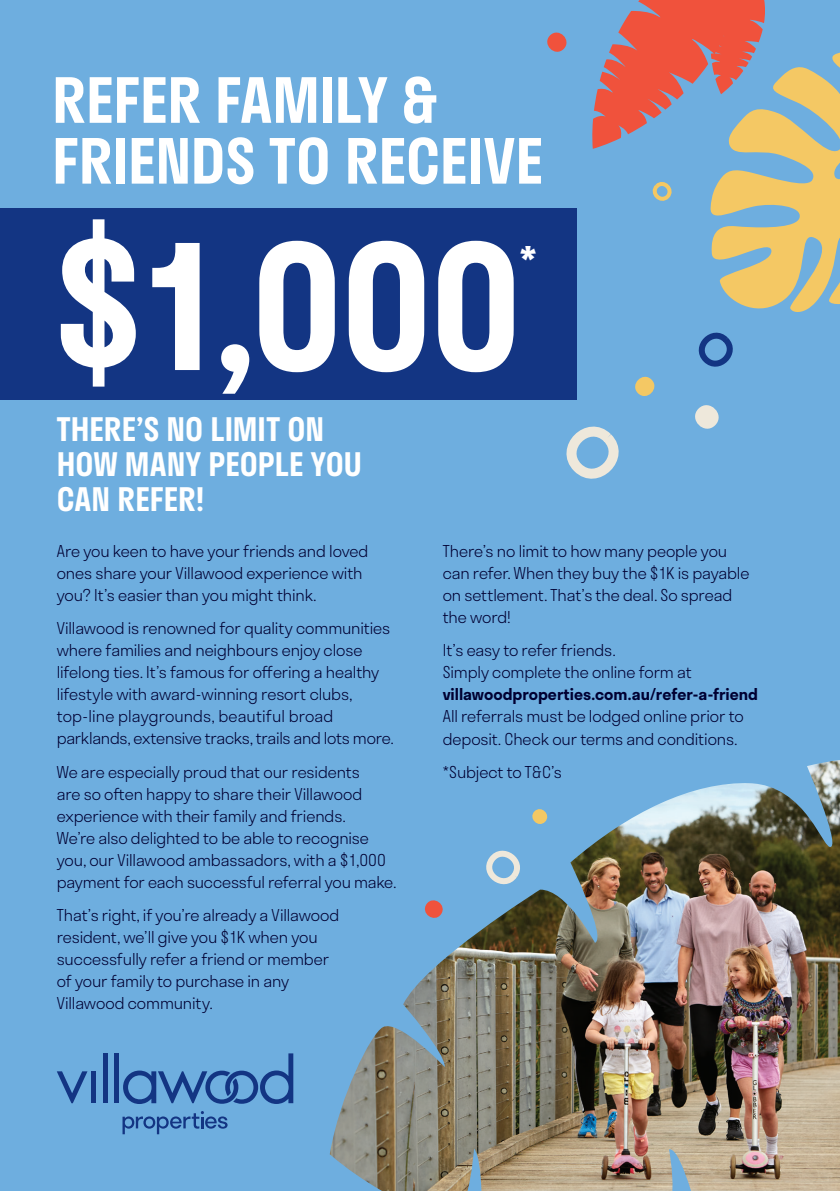
<style>
.page{position:relative;width:840px;height:1191px;background:#fff}
.page>*{position:absolute;margin:0;border:0;box-sizing:border-box;transform-origin:0 0}
.t1{font:600 169.4px "Stratos";color:#fff}
.t2{font:600 60.8px/60.8px "Stratos";letter-spacing:-.005em;color:#fff}
.t3{font:600 46.6px "Stratos";color:#fff}
.t4{font:600 31.6px/35.2px "Stratos";letter-spacing:.005em;color:#fff}
.t5{font:300 16px/22px "Stratos";letter-spacing:-.01em;color:#000032}
.t6{font:600 16px "Stratos";color:#000032}
.s1{font-size:167.2px}
</style>
<div class="page">
<div style="left:0;top:0;width:839px;height:1191px;background:#6eaedf"></div>
<div style="left:0;top:209px;width:576px;height:191px;background:#133583"></div>
<svg style="left:695px;top:405px;width:24px;height:24px"></svg>
<svg style="left:547px;top:32px;width:20px;height:20px"></svg>
<svg style="left:592px;top:0;width:247px;height:312px"></svg>
<svg style="left:635px;top:376px;width:20px;height:20px"></svg>
<svg style="left:698px;top:332px;width:35px;height:35px"></svg>
<svg style="left:566px;top:426px;width:53px;height:53px"></svg>
<img style="left:329px;top:760px;width:510px;height:431px">
<svg style="left:57px;top:1071px;width:30px;height:32px"></svg>
<div style="left:91px;top:1071px;width:5px;height:32px;background:#133583"></div>
<div style="left:103px;top:1053px;width:5px;height:50px;background:#133583"></div>
<div style="left:114px;top:1053px;width:5px;height:50px;background:#133583"></div>
<svg style="left:123px;top:1053px;width:170px;height:51px"></svg>
<svg style="left:122px;top:1111px;width:105px;height:23px"></svg>
<svg style="left:419px;top:894px;width:28px;height:29px"></svg>
<svg style="left:481px;top:836px;width:43px;height:54px"></svg>
<svg style="left:527px;top:804px;width:24px;height:24px"></svg>
<h2 class="t2" style="left:52px;top:68px;width:492px">REFER FAMILY &amp;<br>FRIENDS TO RECEIVE</h2>
<h1 class="t1" style="left:52px;top:172px;width:471px"><span class="s1">$</span>1,000</h1>
<h3 class="t3" style="left:519px;top:227px;width:20px">*</h3>
<h3 class="t4" style="left:57px;top:410px;width:306px">THERE’S NO LIMIT ON<br>HOW MANY PEOPLE YOU<br>CAN REFER!</h3>
<p class="t5" style="left:57px;top:539px;width:313px">Are you keen to have your friends and loved ones share your Villawood experience with you? It’s easier than you might think.</p>
<p class="t5" style="left:57px;top:617px;width:338px">Villawood is renowned for quality communities where families and neighbours enjoy close lifelong ties. It’s famous for offering a healthy lifestyle with award-winning resort clubs, top-line playgrounds, beautiful broad parklands, extensive tracks, trails and lots more.</p>
<p class="t5" style="left:57px;top:760px;width:341px">We are especially proud that our residents<br>are so often happy to share their Villawood experience with their family and friends.<br>We’re also delighted to be able to recognise you, our Villawood ambassadors, with a $1,000 payment for each successful referral you make.</p>
<p class="t5" style="left:57px;top:903px;width:284px">That’s right, if you’re already a Villawood resident, we’ll give you $1K when you successfully refer a friend or member of your family to purchase in any Villawood community.</p>
<p class="t5" style="left:442px;top:539px;width:308px">There’s no limit to how many people you can refer. When they buy the $1K is payable on settlement. That’s the deal. So spread the word!</p>
<p class="t5" style="left:442px;top:639px;width:251px">It’s easy to refer friends.<br>Simply complete the online form at</p>
<p class="t6" style="left:442px;top:682px;width:316px">villawoodproperties.com.au/refer-a-friend</p>
<p class="t5" style="left:442px;top:705px;width:302px">All referrals must be lodged online prior to deposit. Check our terms and conditions.</p>
<p class="t5" style="left:442px;top:760px;width:121px">*Subject to T&amp;C’s</p>
</div>
